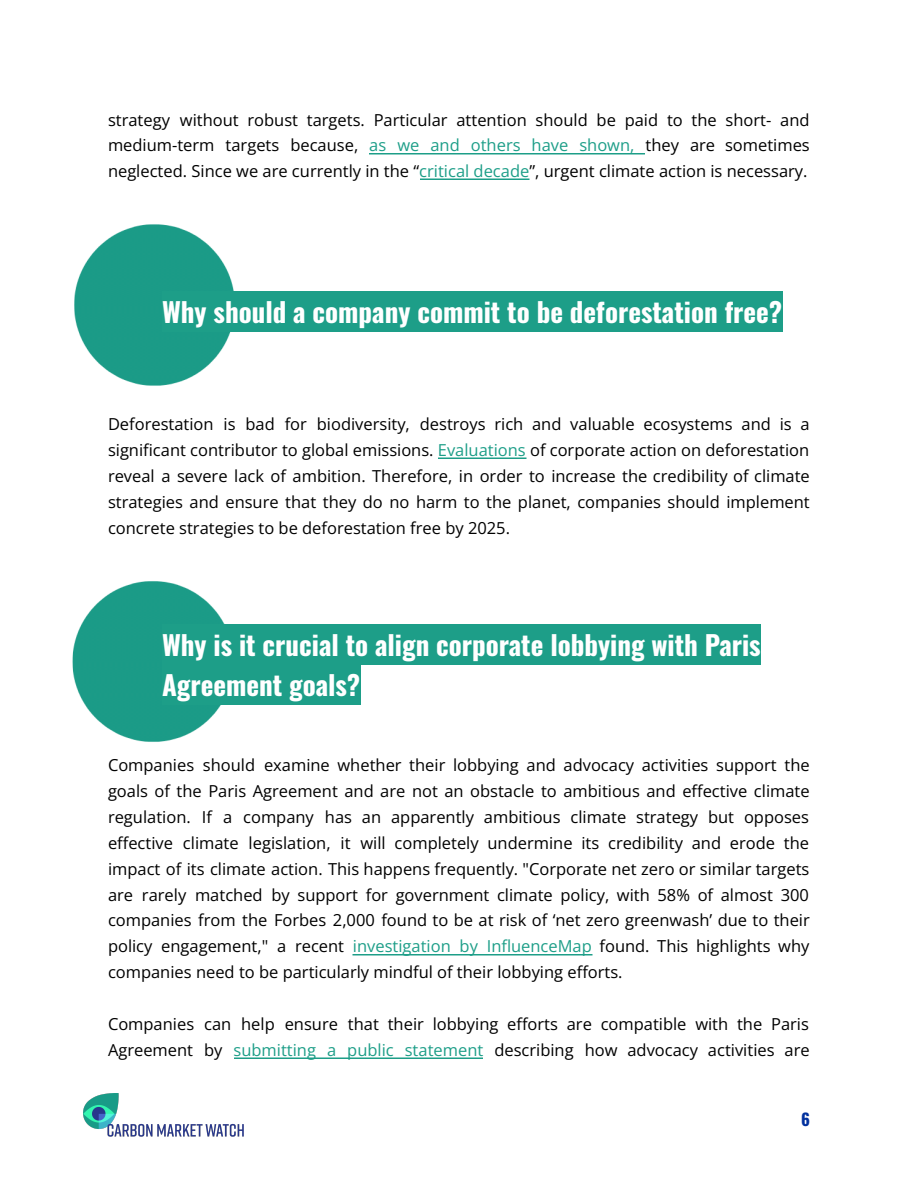
<style>
.page{position:relative;width:918px;height:1188px;background:#fff}
.page>*{position:absolute;margin:0;border:0;box-sizing:border-box;transform-origin:0 0}
.t1{font:700 27px/40px "Oswald";color:#fff}
.t2{font:16.5px/25.8px "Open Sans";color:#000;text-align:justify}
.t3{font:700 16.5px "Oswald";color:#00309e}
.s1{color:#1d9e88}
</style>
<div class="page">
<img style="left:83px;top:1093px;width:161px;height:44px">
<img style="left:74px;top:224px;width:162px;height:162px">
<img style="left:72px;top:581px;width:163px;height:161px">
<div style="left:162px;top:291px;width:620px;height:40px;background:#1d9e88"></div>
<div style="left:162px;top:624px;width:599px;height:40px;background:#1d9e88"></div>
<div style="left:162px;top:664px;width:198px;height:40px;background:#1d9e88"></div>
<hr style="left:369px;top:153px;width:276px;height:2px;background:#1d9e88">
<hr style="left:420px;top:179px;width:109px;height:1px;background:#1d9e88">
<hr style="left:438px;top:458px;width:88px;height:1px;background:#1d9e88">
<hr style="left:352px;top:954px;width:240px;height:2px;background:#1d9e88">
<hr style="left:234px;top:1057px;width:249px;height:2px;background:#1d9e88">
<p class="t2" style="left:108px;top:106px;width:703px">strategy without robust targets. Particular attention should be paid to the short- and medium-term targets because, <span class="s1">as we and others have shown,</span> they are sometimes neglected. Since we are currently in the “<span class="s1">critical decade</span>”, urgent climate action is necessary.</p>
<h1 class="t1" style="left:162px;top:291px;width:622px">Why should a company commit to be deforestation free?</h1>
<p class="t2" style="left:108px;top:411px;width:703px">Deforestation is bad for biodiversity, destroys rich and valuable ecosystems and is a significant contributor to global emissions. <span class="s1">Evaluations</span> of corporate action on deforestation reveal a severe lack of ambition. Therefore, in order to increase the credibility of climate strategies and ensure that they do no harm to the planet, companies should implement concrete strategies to be deforestation free by 2025.</p>
<h1 class="t1" style="left:162px;top:624px;width:600px">Why is it crucial to align corporate lobbying with Paris<br>Agreement goals?</h1>
<p class="t2" style="left:108px;top:752px;width:703px">Companies should examine whether their lobbying and advocacy activities support the goals of the Paris Agreement and are not an obstacle to ambitious and effective climate regulation. If a company has an apparently ambitious climate strategy but opposes effective climate legislation, it will completely undermine its credibility and erode the impact of its climate action. This happens frequently. "Corporate net zero or similar targets are rarely matched by support for government climate policy, with 58% of almost 300 companies from the Forbes 2,000 found to be at risk of ‘net zero greenwash’ due to their policy engagement," a recent <span class="s1">investigation by Infl uenceMap</span> found. This highlights why companies need to be particularly mindful of their lobbying efforts.</p>
<p class="t2" style="left:108px;top:1011px;width:703px">Companies can help ensure that their lobbying efforts are compatible with the Paris<br>Agreement by <span class="s1">submitting a public statement</span> describing how advocacy activities are</p>
<p class="t3" style="left:801px;top:1106px;width:10px">6</p>
</div>
